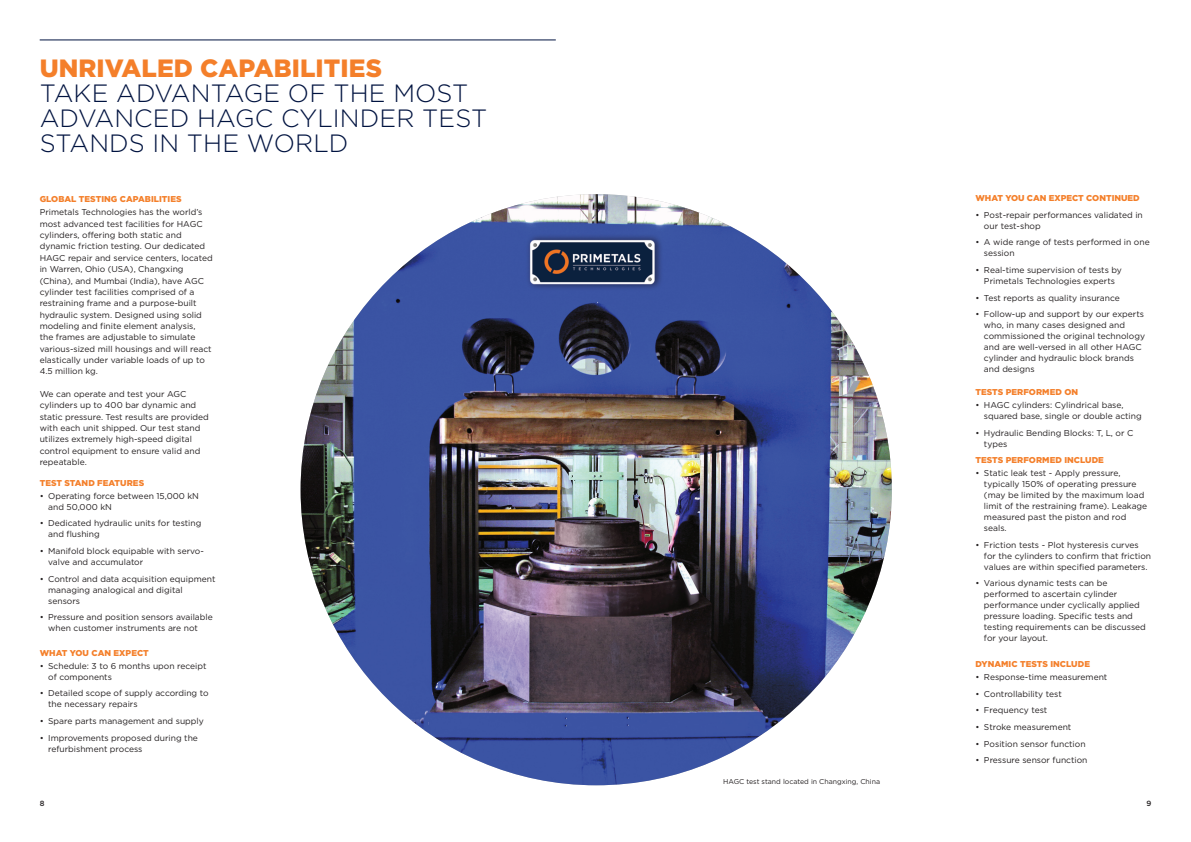
<style>
.page{position:relative;width:1191px;height:842px;background:#fff}
.page>*{position:absolute;margin:0;border:0;box-sizing:border-box;transform-origin:0 0}
._01__Headline_-_Light_-_25pt_-_orange{font:300 25px/25px "Gotham";letter-spacing:.005em;color:#001340}
._01__Copy_-_Book_-_8_5_pt_-_black{font:8.5px/11px "Gotham";color:#231f20}
._02__Subhead_-_Black_-_8_5pt_-_orange{font:900 8.5px "Gotham";letter-spacing:.005em;color:#f47f2a}
._05__Bullet_-_Book_-_8_5pt_-_black{font:900 8.5px "Gotham";color:#f47f2a}
.t1{font:500 7.5px "Gotham";color:#231f20}
._06__Copy_-_Book_-_7pt_-_black{font:7px "Gotham";color:#231f20}
.s1{font-weight:900;color:#f47f2a}
</style>
<div class="page">
<img style="left:300px;top:194px;width:591px;height:591px;border-radius:296px">
<hr style="left:40px;top:40px;width:516px;height:1px;background:#001340">
<p class="_01__Headline_-_Light_-_25pt_-_orange" style="left:40px;top:55px;width:449px"><span class="s1">UNRIVALED CAPABILITIES<br></span>TAKE ADVANTAGE OF THE MOST<br>ADVANCED HAGC CYLINDER TEST<br>STANDS IN THE WORLD</p>
<p class="_02__Subhead_-_Black_-_8_5pt_-_orange" style="left:40px;top:193px;width:143px">GLOBAL TESTING CAPABILITIES</p>
<p class="_01__Copy_-_Book_-_8_5_pt_-_black" style="left:40px;top:207px;width:175px;line-height:11.3px">Primetals Technologies has the world’s most advanced test facilities for HAGC cylinders, offering both static and dynamic friction testing. Our dedicated HAGC repair and service centers, located in Warren, Ohio (USA), Changxing (China), and Mumbai (India), have AGC cylinder test facilities comprised of a restraining frame and a purpose-built hydraulic system. Designed using solid modeling and finite element analysis,<br>the frames are adjustable to simulate various-sized mill housings and will react elastically under variable loads of up to 4.5 million kg.</p>
<p class="_01__Copy_-_Book_-_8_5_pt_-_black" style="left:40px;top:388px;width:171px;line-height:11.3px">We can operate and test your AGC cylinders up to 400 bar dynamic and static pressure. Test results are provided with each unit shipped. Our test stand utilizes extremely high-speed digital control equipment to ensure valid and repeatable.</p>
<p class="_02__Subhead_-_Black_-_8_5pt_-_orange" style="left:40px;top:477px;width:106px">TEST STAND FEATURES</p>
<p class="_01__Copy_-_Book_-_8_5_pt_-_black" style="left:48px;top:490px;width:152px;text-indent:-9px">• Operating force between 15,000 kN and 50,000 kN</p>
<p class="_01__Copy_-_Book_-_8_5_pt_-_black" style="left:48px;top:518px;width:155px;text-indent:-9px">• Dedicated hydraulic units for testing and flushing</p>
<p class="_01__Copy_-_Book_-_8_5_pt_-_black" style="left:48px;top:545px;width:157px;text-indent:-9px">• Manifold block equipable with servo&shy;valve and accumulator</p>
<p class="_01__Copy_-_Book_-_8_5_pt_-_black" style="left:48px;top:573px;width:169px;text-indent:-9px">• Control and data acquisition equipment managing analogical and digital sensors</p>
<p class="_01__Copy_-_Book_-_8_5_pt_-_black" style="left:48px;top:612px;width:166px;text-indent:-9px">• Pressure and position sensors available when customer instruments are not</p>
<p class="_02__Subhead_-_Black_-_8_5pt_-_orange" style="left:40px;top:647px;width:111px">WHAT YOU CAN EXPECT</p>
<p class="_01__Copy_-_Book_-_8_5_pt_-_black" style="left:48px;top:660px;width:160px;text-indent:-9px">• Schedule: 3 to 6 months upon receipt of components</p>
<p class="_01__Copy_-_Book_-_8_5_pt_-_black" style="left:48px;top:688px;width:162px;text-indent:-9px">• Detailed scope of supply according to the necessary repairs</p>
<p class="_01__Copy_-_Book_-_8_5_pt_-_black" style="left:40px;top:715px;width:166px">• Spare parts management and supply</p>
<p class="_01__Copy_-_Book_-_8_5_pt_-_black" style="left:48px;top:732px;width:151px;text-indent:-9px">• Improvements proposed during the refurbishment process</p>
<p class="_06__Copy_-_Book_-_7pt_-_black" style="left:723px;top:777px;width:158px">HAGC test stand located in Changxing, China</p>
<p class="_05__Bullet_-_Book_-_8_5pt_-_black" style="left:975px;top:192px;width:166px">WHAT YOU CAN EXPECT CONTINUED</p>
<p class="_01__Copy_-_Book_-_8_5_pt_-_black" style="left:984px;top:209px;width:160px;text-indent:-9px">• Post-repair performances validated in our test-shop</p>
<p class="_01__Copy_-_Book_-_8_5_pt_-_black" style="left:984px;top:237px;width:167px;text-indent:-9px">• A wide range of tests performed in one session</p>
<p class="_01__Copy_-_Book_-_8_5_pt_-_black" style="left:975px;top:264px;width:148px;text-align:center">• Real-time supervision of tests by<br>Primetals Technologies experts</p>
<p class="_01__Copy_-_Book_-_8_5_pt_-_black" style="left:975px;top:292px;width:146px">• Test reports as quality insurance</p>
<p class="_01__Copy_-_Book_-_8_5_pt_-_black" style="left:984px;top:309px;width:162px;text-indent:-9px">• Follow-up and support by our experts who, in many cases designed and commissioned the original technology and are well-versed in all other HAGC cylinder and hydraulic block brands and designs</p>
<p class="_02__Subhead_-_Black_-_8_5pt_-_orange" style="left:975px;top:386px;width:104px">TESTS PERFORMED ON</p>
<p class="_01__Copy_-_Book_-_8_5_pt_-_black" style="left:984px;top:399px;width:159px;text-indent:-9px">• HAGC cylinders: Cylindrical base, squared base, single or double acting</p>
<p class="_01__Copy_-_Book_-_8_5_pt_-_black" style="left:984px;top:427px;width:151px;text-indent:-9px">• Hydraulic Bending Blocks: T, L, or C types</p>
<p class="_02__Subhead_-_Black_-_8_5pt_-_orange" style="left:975px;top:454px;width:130px">TESTS PERFORMED INCLUDE</p>
<p class="_01__Copy_-_Book_-_8_5_pt_-_black" style="left:984px;top:467px;width:165px;text-indent:-9px">• Static leak test - Apply pressure, typically 150% of operating pressure (may be limited by the maximum load limit of the restraining frame). Leakage measured past the piston and rod seals.</p>
<p class="_01__Copy_-_Book_-_8_5_pt_-_black" style="left:984px;top:539px;width:169px;text-indent:-9px">• Friction tests - Plot hysteresis curves for the cylinders to confirm that friction values are within specified parameters.</p>
<p class="_01__Copy_-_Book_-_8_5_pt_-_black" style="left:984px;top:578px;width:163px;text-indent:-9px">• Various dynamic tests can be performed to ascertain cylinder performance under cyclically applied pressure loading. Specific tests and testing requirements can be discussed for your layout.</p>
<p class="_02__Subhead_-_Black_-_8_5pt_-_orange" style="left:975px;top:658px;width:116px">DYNAMIC TESTS INCLUDE</p>
<p class="_01__Copy_-_Book_-_8_5_pt_-_black" style="left:975px;top:671px;width:133px">• Response-time measurement</p>
<p class="_01__Copy_-_Book_-_8_5_pt_-_black" style="left:975px;top:688px;width:88px">• Controllability test</p>
<p class="_01__Copy_-_Book_-_8_5_pt_-_black" style="left:975px;top:705px;width:73px">• Frequency test</p>
<p class="_01__Copy_-_Book_-_8_5_pt_-_black" style="left:975px;top:721px;width:97px">• Stroke measurement</p>
<p class="_01__Copy_-_Book_-_8_5_pt_-_black" style="left:975px;top:738px;width:112px">• Position sensor function</p>
<p class="_01__Copy_-_Book_-_8_5_pt_-_black" style="left:975px;top:755px;width:113px">• Pressure sensor function</p>
<p class="t1" style="left:40px;top:798px;width:6px">8</p>
<p class="t1" style="left:1146px;top:798px;width:6px">9</p>
</div>
